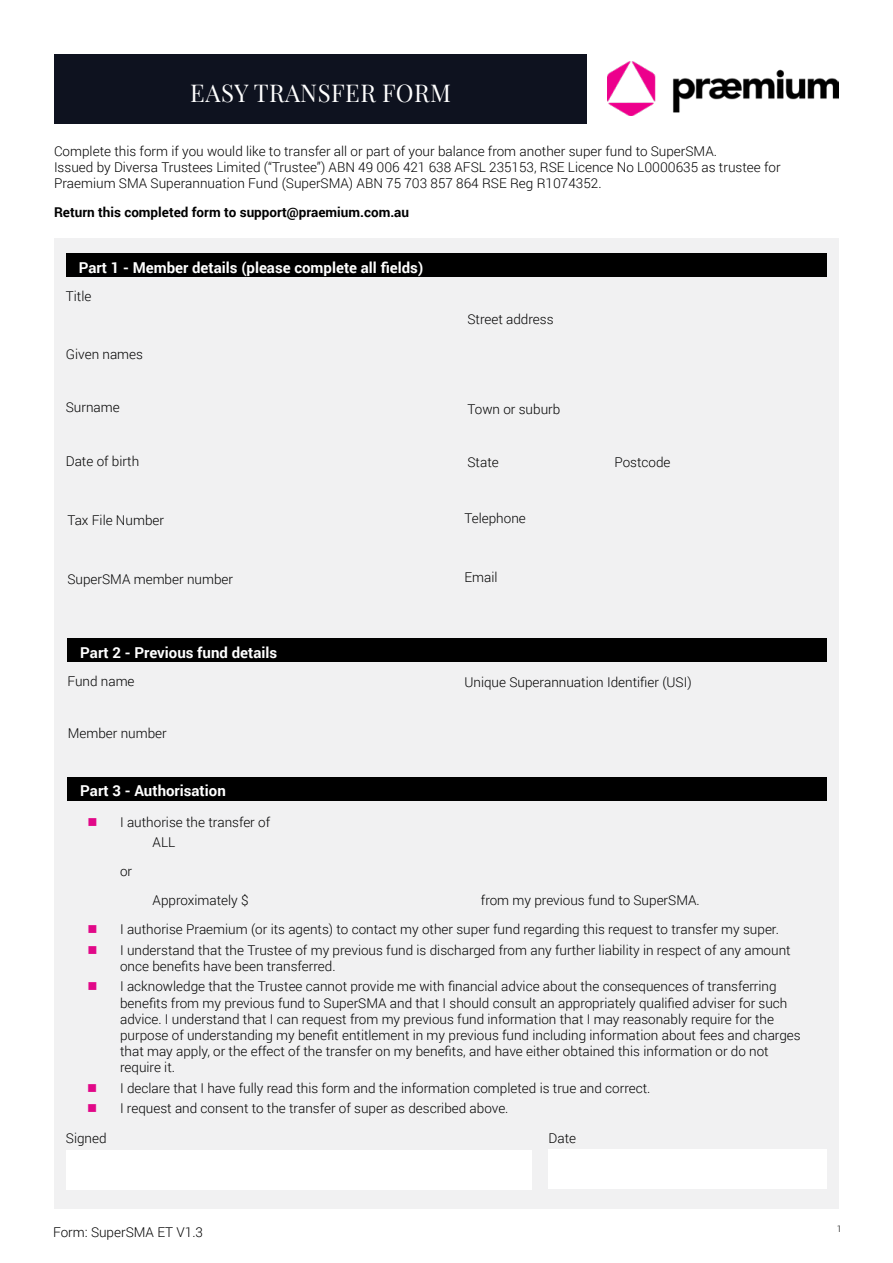
<style>
.page{position:relative;width:893px;height:1263px;background:#fff}
.page>*{position:absolute;margin:0;border:0;box-sizing:border-box;transform-origin:0 0}
.t1{font:24px "Playfair Display";letter-spacing:.02em;color:#fff}
.t2{font:700 15px "Roboto";color:#fff}
.t3{font:300 13.5px/16.2px "Roboto";color:#000}
.t4{font:700 13.5px "Roboto";color:#000}
.t5{font:300 9px "Roboto";color:#000}
</style>
<div class="page">
<div style="left:54px;top:238px;width:785px;height:971px;background:#f1f1f2"></div>
<div style="left:66px;top:253px;width:761px;height:24px;background:#000"></div>
<div style="left:68px;top:638px;width:759px;height:23px;background:#000"></div>
<div style="left:68px;top:777px;width:759px;height:23px;background:#000"></div>
<div style="left:66px;top:1150px;width:465px;height:39px;background:#fff"></div>
<div style="left:549px;top:1149px;width:278px;height:39px;background:#fff"></div>
<div style="left:54px;top:54px;width:533px;height:69px;background:#0e121f"></div>
<img style="left:608px;top:62px;width:230px;height:53px">
<h1 class="t1" style="left:190px;top:74px;width:262px">EASY TRANSFER FORM</h1>
<p class="t3" style="left:54px;top:142px;width:728px">Complete this form if you would like to transfer all or part of your balance from another super fund to SuperSMA.<br>Issued by Diversa Trustees Limited (“Trustee”) ABN 49 006 421 638 AFSL 235153, RSE Licence No L0000635 as trustee for<br>Praemium SMA Superannuation Fund (SuperSMA) ABN 75 703 857 864 RSE Reg R1074352.</p>
<p class="t4" style="left:54px;top:203px;width:357px">Return this completed form to support@praemium.com.au</p>
<p class="t2" style="left:79px;top:257px;width:346px">Part 1 - Member details (please complete all fields)</p>
<p class="t3" style="left:66px;top:287px;width:27px">Title</p>
<p class="t3" style="left:66px;top:345px;width:79px">Given names</p>
<p class="t3" style="left:66px;top:399px;width:55px">Surname</p>
<p class="t3" style="left:467px;top:311px;width:88px">Street address</p>
<p class="t3" style="left:467px;top:401px;width:94px">Town or suburb</p>
<p class="t3" style="left:66px;top:452px;width:75px">Date of birth</p>
<p class="t3" style="left:467px;top:453px;width:33px">State</p>
<p class="t3" style="left:614px;top:453px;width:58px">Postcode</p>
<p class="t3" style="left:67px;top:512px;width:98px">Tax File Number</p>
<p class="t3" style="left:67px;top:571px;width:167px">SuperSMA member number</p>
<p class="t2" style="left:80px;top:642px;width:198px">Part 2 - Previous fund details</p>
<p class="t3" style="left:67px;top:672px;width:69px">Fund name</p>
<p class="t3" style="left:68px;top:725px;width:101px">Member number</p>
<p class="t2" style="left:80px;top:780px;width:147px">Part 3 - Authorisation</p>
<p class="t3" style="left:464px;top:510px;width:63px">Telephone</p>
<p class="t3" style="left:464px;top:568px;width:35px">Email</p>
<p class="t3" style="left:464px;top:673px;width:229px">Unique Superannuation Identifier (USI)</p>
<p class="t3" style="left:153px;top:811px;width:119px;line-height:20.4px;text-indent:-32px">I authorise the transfer of<br>ALL</p>
<p class="t3" style="left:120px;top:863px;width:14px">or</p>
<p class="t3" style="left:153px;top:892px;width:98px">Approximately $</p>
<p class="t3" style="left:120px;top:885px;width:660px;line-height:29px;text-indent:361px">from my previous fund to SuperSMA.<br>I authorise Praemium (or its agents) to contact my other super fund regarding this request to transfer my super.</p>
<p class="t3" style="left:120px;top:941px;width:672px">I understand that the Trustee of my previous fund is discharged from any further liability in respect of any amount once benefits have been transferred.</p>
<p class="t3" style="left:120px;top:978px;width:682px">I acknowledge that the Trustee cannot provide me with financial advice about the consequences of transferring benefits from my previous fund to SuperSMA and that I should consult an appropriately qualified adviser for such advice. I understand that I can request from my previous fund information that I may reasonably require for the purpose of understanding my benefit entitlement in my previous fund including information about fees and charges that may apply, or the effect of the transfer on my benefits, and have either obtained this information or do not require it.</p>
<p class="t3" style="left:120px;top:1077px;width:532px;line-height:20.4px">I declare that I have fully read this form and the information completed is true and correct.<br>I request and consent to the transfer of super as described above.</p>
<p class="t3" style="left:66px;top:1129px;width:42px">Signed</p>
<p class="t3" style="left:549px;top:1129px;width:29px">Date</p>
<p class="t3" style="left:53px;top:1223px;width:151px">Form: SuperSMA ET V1.3</p>
<p class="t5" style="left:837px;top:1222px;width:6px">1</p>
</div>
